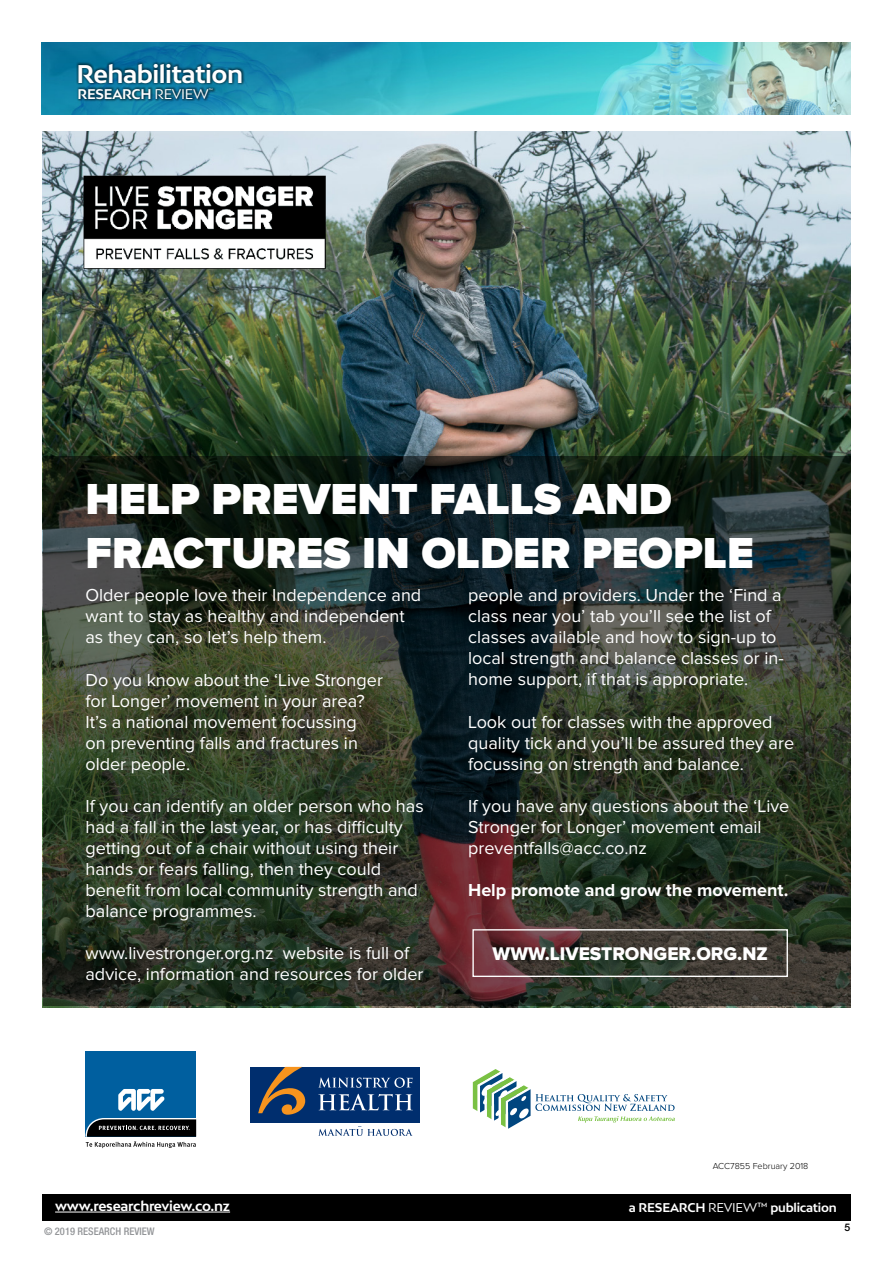
<style>
.page{position:relative;width:893px;height:1263px;background:#fff}
.page>*{position:absolute;margin:0;border:0;box-sizing:border-box;transform-origin:0 0}
.t1{font:900 45px/54px "Proxima Nova";color:#fff}
.t2{font:700 24.15px "Bw Mitga";letter-spacing:-.02em;color:#fff}
.t3{font:19.05px "Proxima Nova Extrabld";color:#fff}
.t4{font:18px/21px "Proxima Nova";color:#fff}
.t5{font:700 18px "Proxima Nova";color:#fff}
.t6{font:700 13.5px "Bw Mitga";letter-spacing:-.02em;color:#fff}
.t7{font:700 13.35px "Bw Mitga";letter-spacing:-.02em;color:#fff}
.t8{font:700 12px "Bw Mitga";letter-spacing:-.02em;color:#fff}
.t9{font:500 condensed 10.5px "Helvetica Neue LT Pro";color:#939598}
.t10{font:500 10.5px "Helvetica Neue LT Pro";color:#000}
.t11{font:300 9px "Proxima Nova";color:#000}
.t12{font:4.65px "Bw Mitga";color:#fff}
.s1{font-weight:400}
</style>
<div class="page">
<div style="left:42px;top:1194px;width:808px;height:26px;background:#000"></div>
<img style="left:42px;top:43px;width:809px;height:72px">
<div style="left:76px;top:61px;width:168px;height:24px;background:#000;opacity:.5"></div>
<div style="left:76px;top:85px;width:139px;height:17px;background:#000;opacity:.5"></div>
<hr style="left:55px;top:1212px;width:175px;height:1px;background:#fff">
<img style="left:43px;top:132px;width:808px;height:876px">
<svg style="left:43px;top:456px;width:808px;height:549px;background:#293227"></svg>
<div style="left:251px;top:1067px;width:169px;height:55px;background:#002e6e"></div>
<svg style="left:318px;top:1077px;width:95px;height:11px"></svg>
<svg style="left:318px;top:1094px;width:95px;height:16px"></svg>
<svg style="left:318px;top:1126px;width:95px;height:10px"></svg>
<svg style="left:258px;top:1067px;width:47px;height:48px"></svg>
<svg style="left:473px;top:1069px;width:202px;height:60px"></svg>
<div style="left:85px;top:1051px;width:111px;height:86px;background:#005f9f"></div>
<svg style="left:118px;top:1089px;width:47px;height:22px"></svg>
<svg style="left:85px;top:1118px;width:111px;height:30px"></svg>
<div style="left:472px;top:929px;width:316px;height:48px;border:1px solid #fff"></div>
<img style="left:43px;top:132px;width:323px;height:180px">
<h2 class="t2" style="left:77px;top:58px;width:168px">Rehabilitation</h2>
<p class="t7" style="left:78px;top:85px;width:133px">RESEARCH <span class="s1">REVIEW</span></p>
<p class="t12" style="left:209px;top:87px;width:6px">™</p>
<p class="t1" style="left:85px;top:473px;width:670px">HELP PREVENT FALLS AND<br>FRACTURES IN OLDER PEOPLE</p>
<p class="t4" style="left:85px;top:585px;width:337px">Older people love their Independence and want to stay as healthy and independent as they can, so let’s help them.</p>
<p class="t4" style="left:85px;top:670px;width:299px">Do you know about the ‘Live Stronger for Longer’ movement in your area?<br>It’s a national movement focussing<br>on preventing falls and fractures in older people.</p>
<p class="t4" style="left:85px;top:796px;width:340px">If you can identify an older person who has had a fall in the last year, or has difficulty getting out of a chair without using their hands or fears falling, then they could benefit from local community strength and balance programmes.</p>
<p class="t4" style="left:85px;top:943px;width:340px">www.livestronger.org.nz website is full of advice, information and resources for older</p>
<p class="t4" style="left:468px;top:586px;width:317px">people and providers. Under the ‘Find a class near you’ tab you’ll see the list of classes available and how to sign-up to local strength and balance classes or in&shy;home support, if that is appropriate.</p>
<p class="t4" style="left:468px;top:712px;width:327px">Look out for classes with the approved quality tick and you’ll be assured they are focussing on strength and balance.</p>
<p class="t4" style="left:468px;top:796px;width:323px">If you have any questions about the ‘Live<br>Stronger for Longer’ movement email preventfalls@acc.co.nz</p>
<p class="t5" style="left:468px;top:882px;width:322px">Help promote and grow the movement.</p>
<p class="t3" style="left:493px;top:945px;width:277px">WWW.LIVESTRONGER.ORG.NZ</p>
<p class="t11" style="left:713px;top:1162px;width:97px">ACC7855 February 2018</p>
<p class="t6" style="left:55px;top:1197px;width:176px">www.researchreview.co.nz</p>
<p class="t8" style="left:629px;top:1199px;width:209px">a RESEARCH <span class="s1">REVIEW™</span> publication</p>
<p class="t9" style="left:44px;top:1225px;width:112px">© 2019 RESEARCH REVIEW</p>
<p class="t10" style="left:845px;top:1221px;width:7px">5</p>
</div>
